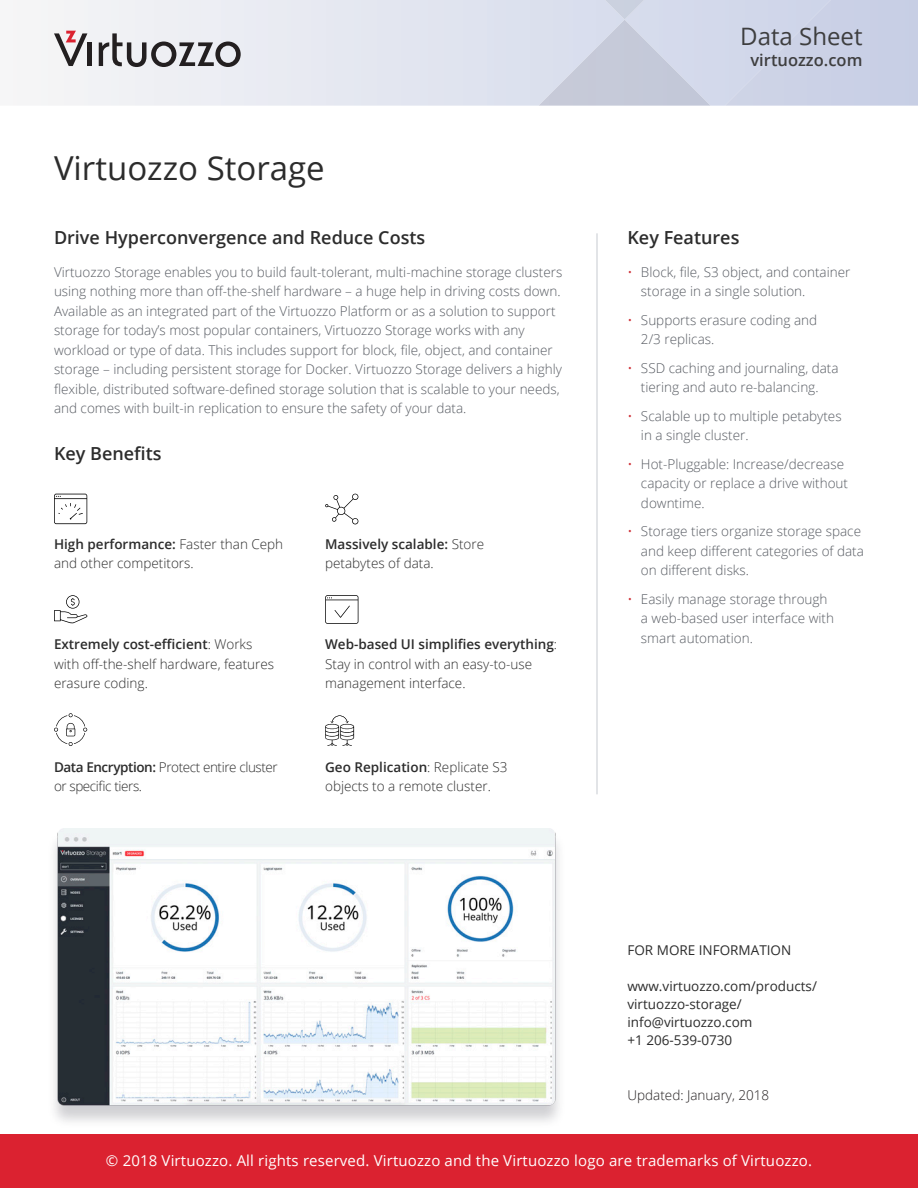
<style>
.page{position:relative;width:918px;height:1188px;background:#fff}
.page>*{position:absolute;margin:0;border:0;box-sizing:border-box;transform-origin:0 0}
.t1{font:33px "Open Sans";color:#2c2c2c}
.t2{font:24px "Open Sans";color:#3e3e3f}
.t3{font:600 18px "Open Sans";color:#2c2c2c}
.t4{font:600 16.5px "Open Sans";color:#3e3e3f}
.t5{font:15px "Open Sans";letter-spacing:.01em;color:#fff}
.Body{font:300 13.5px/19.5px "Open Sans";color:#575b62}
.Bullets{font:300 13.5px/19.5px "Open Sans";color:#2c2c2c}
.t6{font:13.5px "Open Sans";color:#2c2c2c}
.Bullets-2{font:300 13.5px/19.5px "Open Sans";letter-spacing:-.03em;color:#2c2c2c}
.t7{font:300 13.5px "Open Sans";color:#231f20}
.s1{font-weight:600}
.s2{color:#cf343b}
</style>
<div class="page">
<div style="left:0;top:1134px;width:918px;height:54px;background:#db2230"></div>
<svg style="left:41px;top:0;width:684px;height:106px"></svg>
<div style="left:725px;top:0;width:193px;height:106px;background:#cbd1e6"></div>
<svg style="left:539px;top:0;width:172px;height:106px;background:#cfd4e4"></svg>
<svg style="left:54px;top:31px;width:33px;height:35px"></svg>
<div style="left:87px;top:42px;width:5px;height:24px;background:#231f20"></div>
<svg style="left:99px;top:33px;width:142px;height:34px"></svg>
<hr style="left:596px;top:233px;width:2px;height:561px;background:#ccd0d5">
<img style="left:53px;top:829px;width:506px;height:293px">
<svg style="left:54px;top:494px;width:33px;height:30px"></svg>
<svg style="left:54px;top:595px;width:33px;height:28px"></svg>
<svg style="left:325px;top:494px;width:33px;height:30px"></svg>
<svg style="left:325px;top:595px;width:33px;height:29px"></svg>
<svg style="left:54px;top:713px;width:34px;height:33px"></svg>
<svg style="left:325px;top:715px;width:29px;height:31px"></svg>
<p class="t1" style="left:54px;top:146px;width:272px">Virtuozzo Storage</p>
<p class="t3" style="left:54px;top:225px;width:373px">Drive Hyperconvergence and Reduce Costs</p>
<p class="Body" style="left:54px;top:262px;width:510px">Virtuozzo Storage enables you to build fault-tolerant, multi-machine storage clusters using nothing more than off-the-shelf hardware – a huge help in driving costs down.<br>Available as an integrated part of the Virtuozzo Platform or as a solution to support storage for today’s most popular containers, Virtuozzo Storage works with any workload or type of data. This includes support for block, file, object, and container storage – including persistent storage for Docker. Virtuozzo Storage delivers a highly flexible, distributed software-defined storage solution that is scalable to your needs, and comes with built-in replication to ensure the safety of your data.</p>
<p class="t3" style="left:54px;top:441px;width:109px">Key Benefits</p>
<p class="Bullets" style="left:54px;top:534px;width:231px"><span class="s1">High performance:</span> Faster than Ceph and other competitors.</p>
<p class="Bullets" style="left:325px;top:534px;width:161px"><span class="s1">Massively scalable:</span> Store petabytes of data.</p>
<p class="Bullets" style="left:54px;top:634px;width:222px"><span class="s1">Extremely cost-efficient</span>: Works with off-the-shelf hardware, features erasure coding.</p>
<p class="Bullets" style="left:325px;top:634px;width:233px"><span class="s1">Web-based UI simplifies everything</span>:<br>Stay in control with an easy-to-use management interface.</p>
<p class="Bullets-2" style="left:54px;top:757px;width:225px"><span class="s1">Data Encryption:</span> Protect entire cluster or specific tiers.</p>
<p class="Bullets" style="left:325px;top:757px;width:184px"><span class="s1">Geo Replication</span>: Replicate S3 objects to a remote cluster.</p>
<h2 class="t2" style="left:740px;top:20px;width:124px">Data Sheet</h2>
<p class="t4" style="left:751px;top:49px;width:114px">virtuozzo.com</p>
<p class="t3" style="left:627px;top:225px;width:113px">Key Features</p>
<p class="Body" style="left:641px;top:262px;width:211px;text-indent:-14px"><span class="s2">•</span> Block, file, S3 object, and container storage in a single solution.</p>
<p class="Body" style="left:641px;top:310px;width:178px;text-indent:-14px"><span class="s2">•</span> Supports erasure coding and<br>2/3 replicas.</p>
<p class="Body" style="left:627px;top:358px;width:213px;text-align:center"><span class="s2">•</span> SSD caching and journaling, data tiering and auto re-balancing.</p>
<p class="Body" style="left:641px;top:406px;width:202px;text-indent:-14px"><span class="s2">•</span> Scalable up to multiple petabytes in a single cluster.</p>
<p class="Body" style="left:641px;top:454px;width:209px;text-indent:-14px"><span class="s2">•</span> Hot-Pluggable: Increase/decrease capacity or replace a drive without downtime.</p>
<p class="Body" style="left:641px;top:521px;width:225px;text-indent:-14px"><span class="s2">•</span> Storage tiers organize storage space and keep different categories of data on different disks.</p>
<p class="Body" style="left:641px;top:589px;width:195px;text-indent:-14px"><span class="s2">•</span> Easily manage storage through a web-based user interface with smart automation.</p>
<p class="t6" style="left:627px;top:941px;width:165px">FOR MORE INFORMATION</p>
<p class="t6" style="left:627px;top:977px;width:191px">www.virtuozzo.com/products/</p>
<p class="t6" style="left:627px;top:995px;width:116px">virtuozzo-storage/</p>
<p class="t6" style="left:627px;top:1013px;width:126px">info@virtuozzo.com</p>
<p class="t6" style="left:627px;top:1031px;width:106px">+1 206-539-0730</p>
<p class="t7" style="left:627px;top:1085px;width:143px">Updated: January, 2018</p>
<p class="t5" style="left:106px;top:1150px;width:708px">© 2018 Virtuozzo. All rights reserved. Virtuozzo and the Virtuozzo logo are trademarks of Virtuozzo.</p>
</div>
